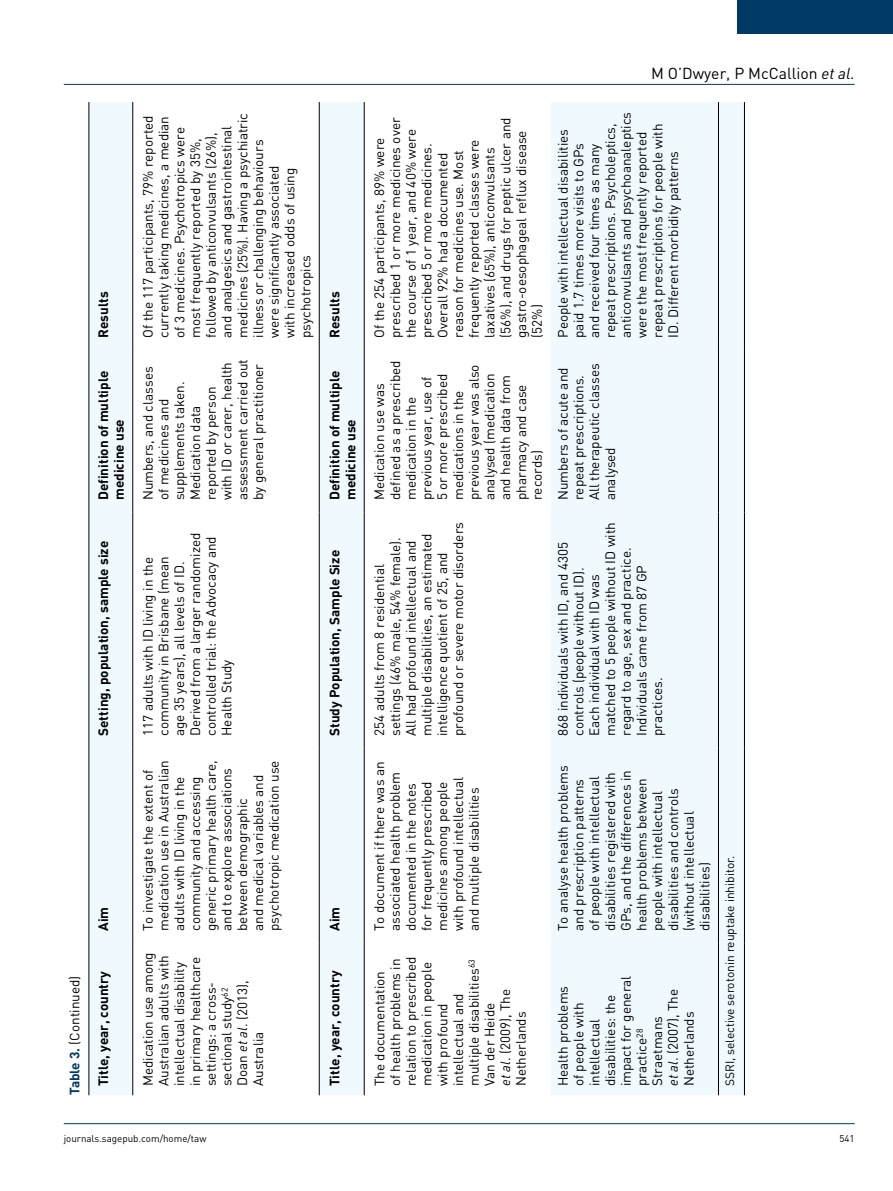
<style>
.page{position:relative;width:893px;height:1191px;background:#fff}
.page>*{position:absolute;margin:0;border:0;box-sizing:border-box;transform-origin:0 0}
.t1{font:15.75px "DIN";color:#000}
.t2{font:13.5px/15.8px "DIN";color:#000}
.t3{font:700 13.5px/15.8px "DIN";color:#000}
.t4{font:12px "DIN";color:#000}
.t5{font:9.75px "DIN";color:#000}
.s1{font-weight:700;color:#003965}
.s2{font-style:italic}
</style>
<div class="page">
<hr style="left:64px;top:84px;width:791px;height:1px;background:#003965">
<hr style="left:64px;top:1123px;width:791px;height:1px;background:#003965">
<div style="left:738px;top:0;width:155px;height:34px;background:#003965"></div>
<div style="left:90px;top:102px;width:628px;height:993px;background:#eff9fe"></div>
<svg style="left:133px;top:102px;width:418px;height:993px"></svg>
<div style="left:719px;top:102px;width:25px;height:993px;background:#eff9fe"></div>
<hr style="left:132px;top:943px;width:1px;height:152px;background:#000">
<hr style="left:132px;top:748px;width:1px;height:195px;background:#000">
<hr style="left:132px;top:512px;width:1px;height:236px;background:#000">
<hr style="left:132px;top:350px;width:1px;height:162px;background:#000">
<hr style="left:132px;top:102px;width:1px;height:248px;background:#000">
<hr style="left:718px;top:102px;width:1px;height:248px;background:#000">
<hr style="left:744px;top:102px;width:1px;height:248px;background:#000">
<hr style="left:718px;top:943px;width:1px;height:152px;background:#000">
<hr style="left:718px;top:748px;width:1px;height:195px;background:#000">
<hr style="left:718px;top:512px;width:1px;height:236px;background:#000">
<hr style="left:718px;top:350px;width:1px;height:162px;background:#000">
<hr style="left:744px;top:943px;width:1px;height:152px;background:#000">
<hr style="left:744px;top:748px;width:1px;height:195px;background:#000">
<hr style="left:744px;top:512px;width:1px;height:236px;background:#000">
<hr style="left:744px;top:350px;width:1px;height:162px;background:#000">
<hr style="left:319px;top:943px;width:1px;height:152px;background:#000">
<hr style="left:319px;top:748px;width:1px;height:195px;background:#000">
<hr style="left:319px;top:512px;width:1px;height:236px;background:#000">
<hr style="left:319px;top:350px;width:1px;height:162px;background:#000">
<hr style="left:319px;top:102px;width:1px;height:248px;background:#000">
<hr style="left:364px;top:943px;width:1px;height:152px;background:#000">
<hr style="left:364px;top:748px;width:1px;height:195px;background:#000">
<hr style="left:364px;top:512px;width:1px;height:236px;background:#000">
<hr style="left:364px;top:350px;width:1px;height:162px;background:#000">
<hr style="left:364px;top:102px;width:1px;height:248px;background:#000">
<hr style="left:89px;top:102px;width:1px;height:993px;background:#000">
<p class="t3" style="left:95px;top:338px;width:48px;rotate:-90deg">Results</p>
<p class="t3" style="left:95px;top:500px;width:131px;rotate:-90deg">Definition of multiple medicine use</p>
<p class="t3" style="left:95px;top:736px;width:197px;rotate:-90deg">Setting, population, sample size</p>
<p class="t2" style="left:67px;top:1095px;width:121px;rotate:-90deg"><span class="s1">Table 3.</span> (Continued)</p>
<p class="t3" style="left:95px;top:931px;width:26px;rotate:-90deg">Aim</p>
<p class="t3" style="left:95px;top:1086px;width:117px;rotate:-90deg">Title, year, country</p>
<p class="t2" style="left:140px;top:338px;width:226px;rotate:-90deg">Of the 117 participants, 79% reported currently taking medicines, a median of 3 medicines. Psychotropics were most frequently reported by 35%, followed by anticonvulsants (26%), and analgesics and gastrointestinal medicines (25%). Having a psychiatric illness or challenging behaviours were significantly associated<br>with increased odds of using psychotropics</p>
<p class="t2" style="left:140px;top:500px;width:143px;rotate:-90deg">Numbers, and classes of medicines and supplements taken.<br>Medication data reported by person with ID or carer, health assessment carried out by general practitioner</p>
<p class="t2" style="left:140px;top:736px;width:205px;rotate:-90deg">117 adults with ID living in the community in Brisbane (mean age 35 years), all levels of ID.<br>Derived from a larger randomized controlled trial: the Advocacy and<br>Health Study</p>
<p class="t2" style="left:140px;top:931px;width:172px;rotate:-90deg">To investigate the extent of medication use in Australian adults with ID living in the community and accessing generic primary health care, and to explore associations between demographic<br>and medical variables and psychotropic medication use</p>
<p class="t2" style="left:140px;top:1086px;width:136px;rotate:-90deg">Medication use among<br>Australian adults with intellectual disability in primary healthcare settings: a cross&shy;sectional study<sup>62<br></sup>Doan <span class="s2">et al</span>. (2013),<br>Australia</p>
<p class="t3" style="left:326px;top:338px;width:48px;rotate:-90deg">Results</p>
<p class="t3" style="left:326px;top:500px;width:131px;rotate:-90deg">Definition of multiple medicine use</p>
<p class="t3" style="left:326px;top:736px;width:188px;rotate:-90deg">Study Population, Sample Size</p>
<p class="t3" style="left:326px;top:931px;width:26px;rotate:-90deg">Aim</p>
<p class="t3" style="left:326px;top:1086px;width:118px;rotate:-90deg">Title, year, country</p>
<p class="t2" style="left:371px;top:338px;width:222px;rotate:-90deg">Of the 254 participants, 89% were prescribed 1 or more medicines over the course of 1 year, and 40% were prescribed 5 or more medicines.<br>Overall 92% had a documented reason for medicines use. Most frequently reported classes were laxatives (65%), anticonvulsants (56%), and drugs for peptic ulcer and gastro-oesophageal reflux disease (52%)</p>
<p class="t2" style="left:371px;top:500px;width:141px;rotate:-90deg">Medication use was defined as a prescribed medication in the previous year, use of<br>5 or more prescribed medications in the previous year was also analysed (medication and health data from pharmacy and case records)</p>
<p class="t2" style="left:371px;top:736px;width:215px;rotate:-90deg">254 adults from 8 residential settings (46% male, 54% female).<br>All had profound intellectual and multiple disabilities, an estimated intelligence quotient of 25, and profound or severe motor disorders</p>
<p class="t2" style="left:371px;top:931px;width:171px;rotate:-90deg">To document if there was an associated health problem documented in the notes<br>for frequently prescribed medicines among people with profound intellectual and multiple disabilities</p>
<p class="t2" style="left:371px;top:1086px;width:131px;rotate:-90deg">The documentation of health problems in relation to prescribed medication in people with profound intellectual and multiple disabilities<sup>63<br></sup>Van der Heide<br><span class="s2">et al</span>. (2009), The<br>Netherlands</p>
<p class="t1" style="left:651px;top:63px;width:205px">M O’Dwyer, P McCallion <span class="s2">et al.</span></p>
<p class="t2" style="left:555px;top:338px;width:227px;rotate:-90deg">People with intellectual disabilities paid 1.7 times more visits to GPs<br>and received four times as many repeat prescriptions. Psycholeptics, anticonvulsants and psychoanaleptics were the most frequently reported repeat prescriptions for people with ID. Different morbidity patterns</p>
<p class="t2" style="left:555px;top:500px;width:138px;rotate:-90deg">Numbers of acute and repeat prescriptions.<br>All therapeutic classes analysed</p>
<p class="t2" style="left:555px;top:736px;width:215px;rotate:-90deg">868 individuals with ID, and 4305 controls (people without ID).<br>Each individual with ID was matched to 5 people without ID with regard to age, sex and practice.<br>Individuals came from 87 GP practices.</p>
<p class="t2" style="left:555px;top:931px;width:167px;rotate:-90deg">To analyse health problems and prescription patterns of people with intellectual disabilities registered with<br>GPs, and the differences in health problems between people with intellectual disabilities and controls (without intellectual disabilities)</p>
<p class="t2" style="left:555px;top:1086px;width:112px;rotate:-90deg">Health problems of people with intellectual disabilities: the impact for general practice<sup>28<br></sup>Straetmans<br><span class="s2">et al</span>. (2007), The<br>Netherlands</p>
<p class="t4" style="left:722px;top:1086px;width:232px;rotate:-90deg">SSRI, selective serotonin reuptake inhibitor.</p>
<p class="t5" style="left:64px;top:1132px;width:144px">journals.sagepub.com/home/taw</p>
<p class="t5" style="left:839px;top:1132px;width:17px">541</p>
</div>
